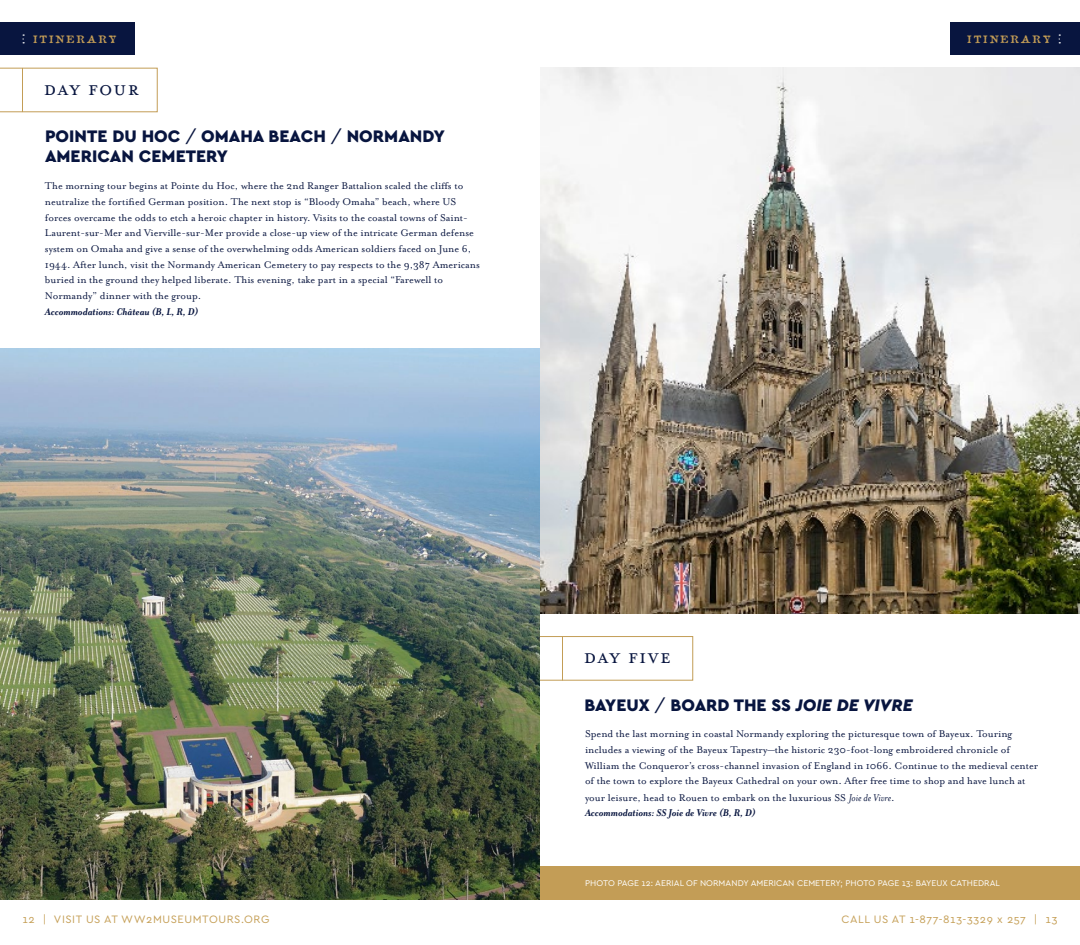
<style>
.page{position:relative;width:1080px;height:945px;background:#fff}
.page>*{position:absolute;margin:0;border:0;box-sizing:border-box;transform-origin:0 0}
.t1{font:22.5px "Mrs Eaves All Small Caps OT";letter-spacing:.05em;color:#08153f}
.t2{font:900 17.5px/20px "Cera Basic";color:#08153f}
.t3{font:11.25px/15.8px "Mrs Eaves OT";color:#08153f}
.t4{font:11.25px "Cera Basic";letter-spacing:.05em;color:#c59f56}
.t5{font:italic 700 11.25px "Mrs Eaves OT";color:#08153f}
.t6{font:10px "Attic Antique";letter-spacing:.2em;color:#c39d56}
.t7{font:8.75px "Cera Basic";letter-spacing:.005em;color:#fff}
.s1{font-weight:400}
.s2{font-style:italic}
.s3{font-weight:700;font-style:italic}
</style>
<div class="page">
<div style="left:472px;top:866px;width:608px;height:34px;background:#c39d56"></div>
<div style="left:495px;top:636px;width:198px;height:44px;border:1px solid #c39d56"></div>
<hr style="left:562px;top:636px;width:1px;height:44px;background:#c39d56">
<img style="left:0;top:349px;width:540px;height:551px">
<img style="left:540px;top:68px;width:540px;height:546px">
<div style="left:950px;top:22px;width:130px;height:33px;background:#08153f"></div>
<div style="left:0;top:22px;width:135px;height:33px;background:#08153f"></div>
<svg style="left:0;top:68px;width:158px;height:44px"></svg>
<hr style="left:22px;top:68px;width:1px;height:44px;background:#c39d56">
<p class="t6" style="left:33px;top:31px;width:85px">ITINERARY</p>
<p class="t6" style="left:967px;top:31px;width:85px">ITINERARY</p>
<h1 class="t1" style="left:44px;top:79px;width:97px">DAY FOUR</h1>
<h2 class="t2" style="left:45px;top:126px;width:401px">POINTE DU HOC <span class="s1">/</span> OMAHA BEACH <span class="s1">/</span> NORMANDY<br>AMERICAN CEMETERY</h2>
<p class="t3" style="left:45px;top:178px;width:437px">The morning tour begins at Pointe du Hoc, where the 2nd Ranger Battalion scaled the cliffs to neutralize the fortified German position. The next stop is “Bloody Omaha” beach, where US forces overcame the odds to etch a heroic chapter in history. Visits to the coastal towns of Saint-Laurent-sur-Mer and Vierville-sur-Mer provide a close-up view of the intricate German defense system on Omaha and give a sense of the overwhelming odds American soldiers faced on June 6, 1944. After lunch, visit the Normandy American Cemetery to pay respects to the 9,387 Americans buried in the ground they helped liberate. This evening, take part in a special “Farewell to Normandy” dinner with the group.</p>
<p class="t5" style="left:45px;top:306px;width:155px">Accommodations: Château (B, L, R, D)</p>
<h1 class="t1" style="left:584px;top:648px;width:89px">DAY FIVE</h1>
<h2 class="t2" style="left:585px;top:695px;width:330px">BAYEUX <span class="s1">/</span> BOARD THE SS <span class="s2">JOIE DE VIVRE</span></h2>
<p class="t3" style="left:585px;top:726px;width:455px">Spend the last morning in coastal Normandy exploring the picturesque town of Bayeux. Touring includes a viewing of the Bayeux Tapestry—the historic 230-foot-long embroidered chronicle of William the Conqueror’s cross-channel invasion of England in 1066. Continue to the medieval center of the town to explore the Bayeux Cathedral on your own. After free time to shop and have lunch at your leisure, head to Rouen to embark on the luxurious SS <span class="s2">Joie de Vivre</span>.<br><span class="s3">Accommodations: SS Joie de Vivre (B, R, D)</span></p>
<p class="t7" style="left:585px;top:878px;width:416px">PHOTO PAGE 12: AERIAL OF NORMANDY AMERICAN CEMETERY; PHOTO PAGE 13: BAYEUX CATHEDRAL</p>
<p class="t4" style="left:23px;top:912px;width:248px">12 | VISIT US AT WW2MUSEUMTOURS.ORG</p>
<p class="t4" style="left:842px;top:912px;width:217px">CALL US AT 1-877-813-3329 x 257 | 13</p>
</div>
